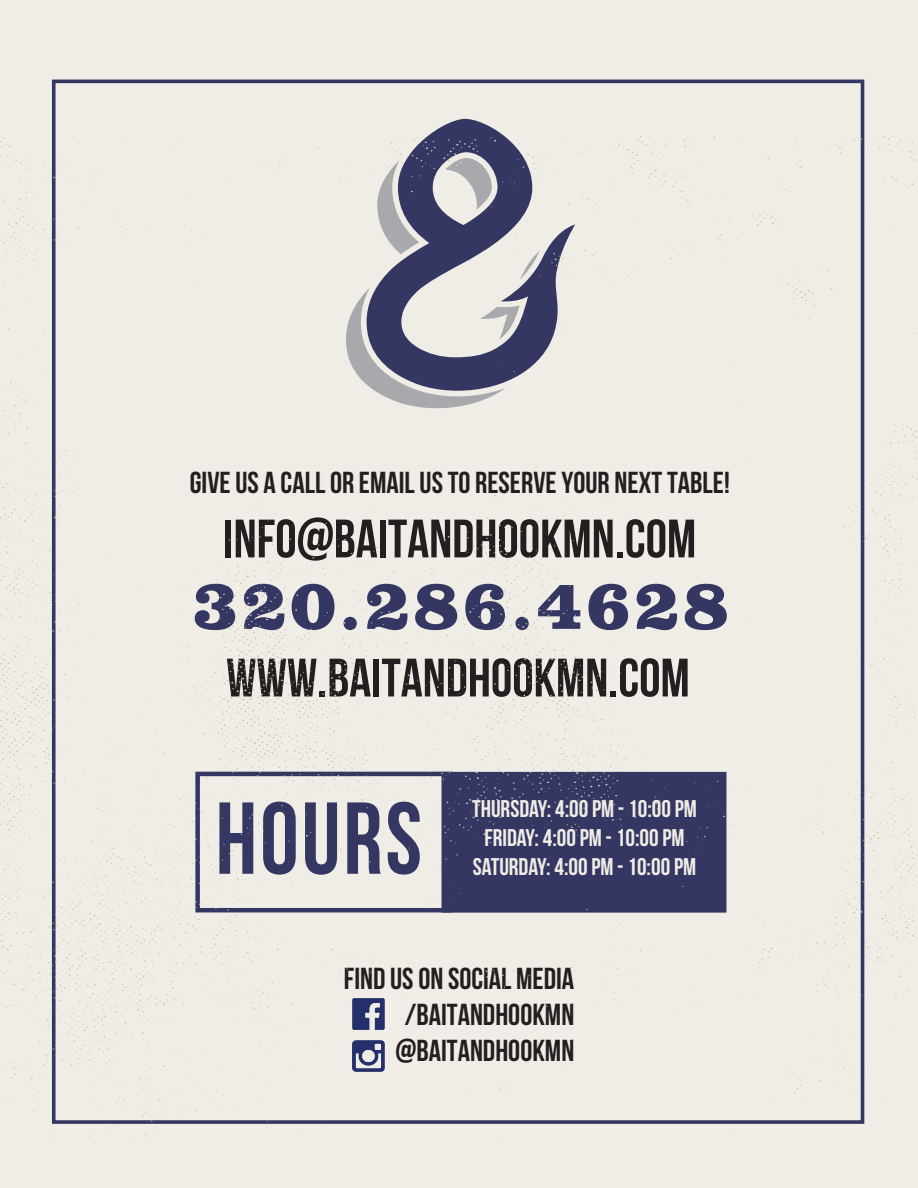
<style>
.page{position:relative;width:918px;height:1188px;background:#fff}
.page>*{position:absolute;margin:0;border:0;box-sizing:border-box;transform-origin:0 0}
.t1{font:101.85px "Bebas Neue";letter-spacing:.03em;color:#333762;scale:.96 1}
.t2{font:900 72px "Clarendon BT";letter-spacing:.03em;color:#333762}
.t3{font:54px "Bebas Neue";color:#231f20}
.t4{font:30.3px/36.5px "Bebas Neue";color:#231f20;text-align:right}
.t5{font:24.15px/29px "Bebas Neue";color:#f0ece6;text-align:center}
</style>
<div class="page">
<div style="left:0;top:1px;width:918px;height:1187px;background:#f0ece6"></div>
<svg style="left:428px;top:119px;width:76px;height:17px"></svg>
<img style="left:0;top:136px;width:916px;height:1001px">
<p class="t4" style="left:190px;top:464px;width:541px">GIVE US A CALL OR EMAIL US TO RESERVE YOUR NEXT TABLE!</p>
<h3 class="t3" style="left:223px;top:509px;width:474px">INFO@BAITANDHOOKMN.COM</h3>
<h2 class="t2" style="left:192px;top:560px;width:538px">320.286.4628</h2>
<h3 class="t3" style="left:226px;top:648px;width:465px">WWW.BAITANDHOOKMN.COM</h3>
<h1 class="t1" style="left:216px;top:783px;width:217px">HOURS</h1>
<p class="t5" style="left:472px;top:794px;width:226px">THURSDAY: 4:00 PM - 10:00 PM<br>FRIDAY: 4:00 PM - 10:00 PM</p>
<p class="t5" style="left:473px;top:852px;width:225px">SATURDAY: 4:00 PM - 10:00 PM</p>
<p class="t4" style="left:344px;top:960px;width:232px">FIND US ON SOCIAL MEDIA /BAITANDHOOKMN @BAITANDHOOKMN</p>
</div>
